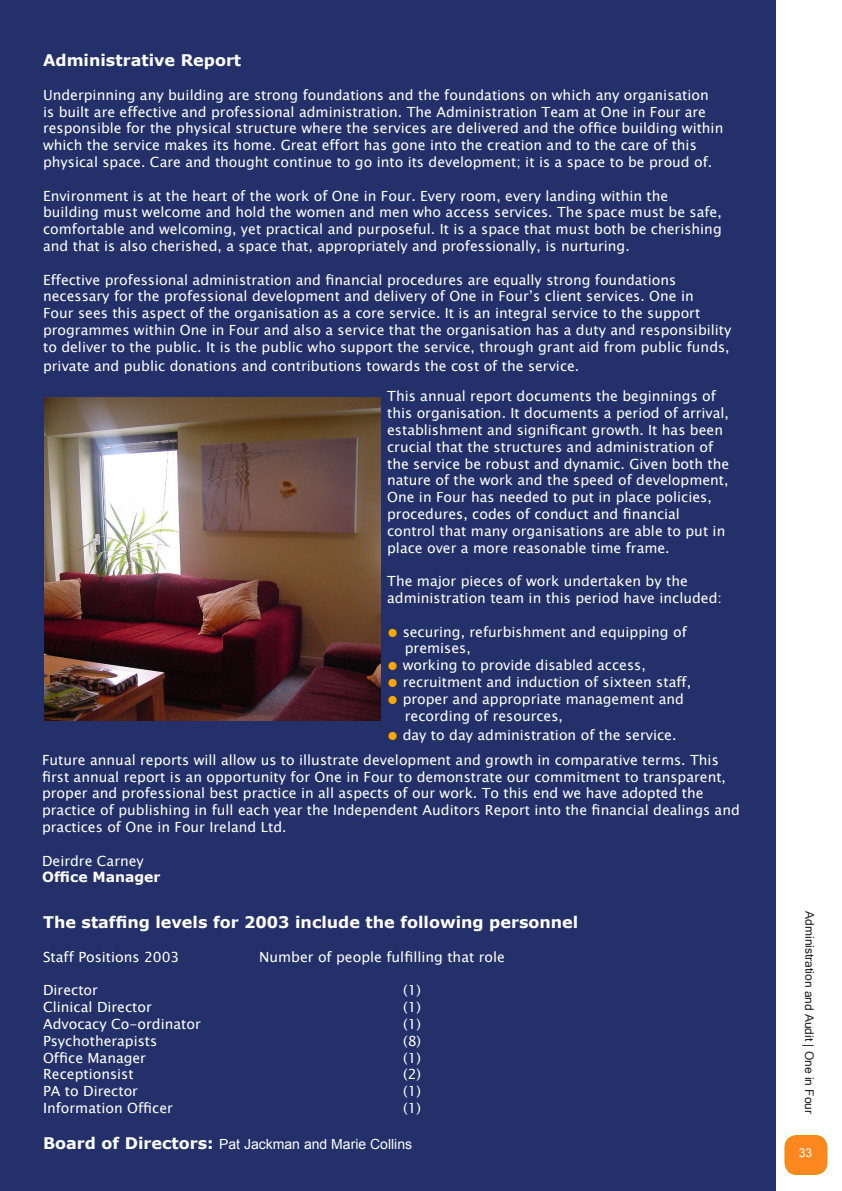
<style>
.page{position:relative;width:842px;height:1191px;background:#fff}
.page>*{position:absolute;margin:0;border:0;box-sizing:border-box;transform-origin:0 0}
.t1{font:700 16px "Verdana";color:#fff}
.t2{font:14px/16.8px "Lucida Sans Unicode";color:#fff}
.t3{font:14px "Arial";color:#fff}
.t4{font:700 14px "Verdana";color:#fff}
.t5{font:12px "Microsoft Sans Serif";color:#231f20}
.t6{font:12px "Microsoft Sans Serif";color:#fff}
.s1{color:#ffa700}
.s2{font-family:"Verdana";font-weight:700;font-size:16px}
</style>
<div class="page">
<div style="left:0;top:0;width:775px;height:1190px;background:#243069"></div>
<svg style="left:784px;top:1135px;width:44px;height:39px;background:#fc9230"></svg>
<img style="left:44px;top:397px;width:336px;height:323px">
<p class="t1" style="left:43px;top:50px;width:200px">Administrative Report</p>
<p class="t2" style="left:43px;top:86px;width:682px">Underpinning any building are strong foundations and the foundations on which any organisation is built are effective and professional administration. The Administration Team at One in Four are responsible for the physical structure where the services are delivered and the office building within which the service makes its home. Great effort has gone into the creation and to the care of this physical space. Care and thought continue to go into its development; it is a space to be proud of.</p>
<p class="t2" style="left:43px;top:187px;width:680px">Environment is at the heart of the work of One in Four. Every room, every landing within the building must welcome and hold the women and men who access services. The space must be safe, comfortable and welcoming, yet practical and purposeful. It is a space that must both be cherishing and that is also cherished, a space that, appropriately and professionally, is nurturing.</p>
<p class="t2" style="left:43px;top:271px;width:690px">Effective professional administration and financial procedures are equally strong foundations necessary for the professional development and delivery of One in Four’s client services. One in<br>Four sees this aspect of the organisation as a core service. It is an integral service to the support programmes within One in Four and also a service that the organisation has a duty and responsibility to deliver to the public. It is the public who support the service, through grant aid from public funds,</p>
<p class="t2" style="left:43px;top:358px;width:538px">private and public donations and contributions towards the cost of the service.</p>
<p class="t2" style="left:387px;top:388px;width:343px">This annual report documents the beginnings of this organisation. It documents a period of arrival, establishment and significant growth. It has been crucial that the structures and administration of the service be robust and dynamic. Given both the nature of the work and the speed of development, One in Four has needed to put in place policies, procedures, codes of conduct and financial control that many organisations are able to put in place over a more reasonable time frame.</p>
<p class="t2" style="left:387px;top:573px;width:336px">The major pieces of work undertaken by the administration team in this period have included:</p>
<p class="t2" style="left:405px;top:623px;width:283px;text-indent:-18px"><span class="s1">●</span> securing, refurbishment and equipping of premises,</p>
<p class="t2" style="left:387px;top:657px;width:260px"><span class="s1">●</span> working to provide disabled access,</p>
<p class="t2" style="left:387px;top:673px;width:305px"><span class="s1">●</span> recruitment and induction of sixteen staff,</p>
<p class="t2" style="left:405px;top:690px;width:281px;text-indent:-18px"><span class="s1">●</span> proper and appropriate management and recording of resources,</p>
<p class="t2" style="left:42px;top:722px;width:678px;line-height:25px;text-indent:345px"><span class="s1">●</span> day to day administration of the service.<br>Future annual reports will allow us to illustrate development and growth in comparative terms. This</p>
<p class="t2" style="left:42px;top:768px;width:699px">first annual report is an opportunity for One in Four to demonstrate our commitment to transparent, proper and professional best practice in all aspects of our work. To this end we have adopted the practice of publishing in full each year the Independent Auditors Report into the financial dealings and practices of One in Four Ireland Ltd.</p>
<p class="t2" style="left:42px;top:852px;width:103px">Deirdre Carney</p>
<p class="t4" style="left:42px;top:868px;width:120px">Office Manager</p>
<p class="t1" style="left:43px;top:912px;width:537px">The staffing levels for 2003 include the following personnel</p>
<p class="t2" style="left:43px;top:948px;width:138px">Staff Positions 2003</p>
<p class="t2" style="left:259px;top:948px;width:247px">Number of people fulfilling that role</p>
<p class="t2" style="left:43px;top:982px;width:56px">Director</p>
<p class="t2" style="left:403px;top:982px;width:19px">(1)</p>
<p class="t2" style="left:43px;top:998px;width:110px">Clinical Director</p>
<p class="t2" style="left:403px;top:998px;width:19px">(1)</p>
<p class="t2" style="left:43px;top:1015px;width:159px">Advocacy Co-ordinator</p>
<p class="t2" style="left:403px;top:1015px;width:19px">(1)</p>
<p class="t2" style="left:43px;top:1032px;width:116px">Psychotherapists</p>
<p class="t2" style="left:403px;top:1032px;width:19px">(8)</p>
<p class="t2" style="left:43px;top:1049px;width:104px">Office Manager</p>
<p class="t2" style="left:403px;top:1049px;width:19px">(1)</p>
<p class="t2" style="left:43px;top:1066px;width:92px">Receptionsist</p>
<p class="t2" style="left:403px;top:1066px;width:19px">(2)</p>
<p class="t2" style="left:43px;top:1082px;width:96px">PA to Director</p>
<p class="t2" style="left:403px;top:1082px;width:19px">(1)</p>
<p class="t2" style="left:43px;top:1099px;width:131px">Information Officer</p>
<p class="t2" style="left:403px;top:1099px;width:19px">(1)</p>
<p class="t3" style="left:43px;top:1134px;width:370px"><span class="s2">Board of Directors:</span> Pat Jackman and Marie Collins</p>
<p class="t5" style="left:816px;top:911px;width:204px;rotate:90deg">Administration and Audit | One in Four</p>
<p class="t6" style="left:799px;top:1145px;width:15px">33</p>
</div>
